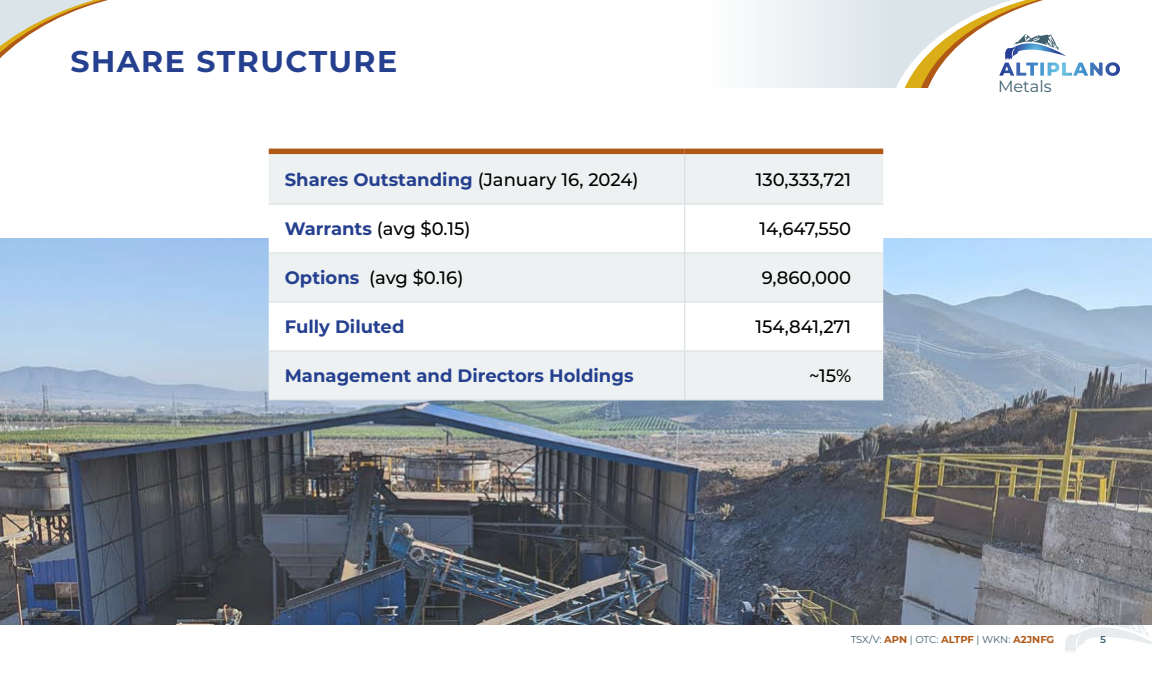
<style>
.page{position:relative;width:1152px;height:680px;background:#fff}
.page>*{position:absolute;margin:0;border:0;box-sizing:border-box;transform-origin:0 0}
.t1{font:700 30px "Montserrat";letter-spacing:.05em;color:#25408f}
.t2{font:500 18px "Montserrat";color:#000}
.t3{font:700 18px "Montserrat";color:#25408f}
.t4{font:16.2px "Montserrat";color:#3e606f}
.t5{font:10px "Montserrat";letter-spacing:-.01em;color:#3e606f}
.t6{font:600 10px "Montserrat";color:#3e606f}
.s1{font-weight:500;color:#000}
.s2{font-weight:700;color:#25408f}
.s3{font-weight:700;color:#b05917}
</style>
<div class="page">
<svg style="left:0;top:0;width:108px;height:59px"></svg>
<svg style="left:1084px;top:62px;width:36px;height:14px"></svg>
<svg style="left:757px;top:0;width:327px;height:88px"></svg>
<svg style="left:1065px;top:625px;width:87px;height:28px"></svg>
<img style="left:0;top:238px;width:1152px;height:387px">
<div style="left:269px;top:154px;width:614px;height:246px;background:#eef1f2"></div>
<svg style="left:269px;top:205px;width:614px;height:145px"></svg>
<hr style="left:684px;top:154px;width:1px;height:50px;background:#d5dddf">
<hr style="left:269px;top:204px;width:416px;height:1px;background:#d5dddf">
<hr style="left:685px;top:204px;width:198px;height:1px;background:#d5dddf">
<hr style="left:684px;top:204px;width:1px;height:48px;background:#d5dddf">
<hr style="left:269px;top:252px;width:416px;height:2px;background:#d5dddf">
<hr style="left:685px;top:252px;width:198px;height:2px;background:#d5dddf">
<hr style="left:684px;top:254px;width:1px;height:48px;background:#d5dddf">
<hr style="left:269px;top:302px;width:416px;height:1px;background:#d5dddf">
<hr style="left:685px;top:302px;width:198px;height:1px;background:#d5dddf">
<hr style="left:684px;top:302px;width:1px;height:48px;background:#d5dddf">
<hr style="left:269px;top:350px;width:416px;height:2px;background:#d5dddf">
<hr style="left:685px;top:350px;width:198px;height:2px;background:#d5dddf">
<hr style="left:684px;top:352px;width:1px;height:48px;background:#d5dddf">
<hr style="left:269px;top:400px;width:416px;height:1px;background:#d5dddf">
<hr style="left:685px;top:400px;width:198px;height:1px;background:#d5dddf">
<div style="left:269px;top:149px;width:416px;height:5px;background:#b05917"></div>
<div style="left:685px;top:149px;width:198px;height:5px;background:#b05917"></div>
<h1 class="t1" style="left:70px;top:40px;width:328px">SHARE STRUCTURE</h1>
<p class="t3" style="left:285px;top:166px;width:355px">Shares Outstanding <span class="s1">(January 16, 2024)</span></p>
<p class="t2" style="left:756px;top:167px;width:97px">130,333,721</p>
<p class="t2" style="left:285px;top:217px;width:187px"><span class="s2">Warrants</span> (avg $0.15)</p>
<p class="t2" style="left:760px;top:217px;width:93px">14,647,550</p>
<p class="t2" style="left:285px;top:266px;width:180px"><span class="s2">Options</span> (avg $0.16)</p>
<p class="t2" style="left:762px;top:266px;width:91px">9,860,000</p>
<p class="t3" style="left:285px;top:314px;width:121px">Fully Diluted</p>
<p class="t2" style="left:756px;top:315px;width:97px">154,841,271</p>
<p class="t3" style="left:285px;top:363px;width:350px">Management and Directors Holdings</p>
<p class="t2" style="left:809px;top:364px;width:44px">~15%</p>
<p class="t4" style="left:998px;top:75px;width:55px">Metals</p>
<p class="t5" style="left:851px;top:632px;width:205px">TSX/V: <span class="s3">APN</span> | OTC: <span class="s3">ALTPF</span> | WKN: <span class="s3">A2JNFG</span></p>
<p class="t6" style="left:1100px;top:632px;width:7px">5</p>
</div>
